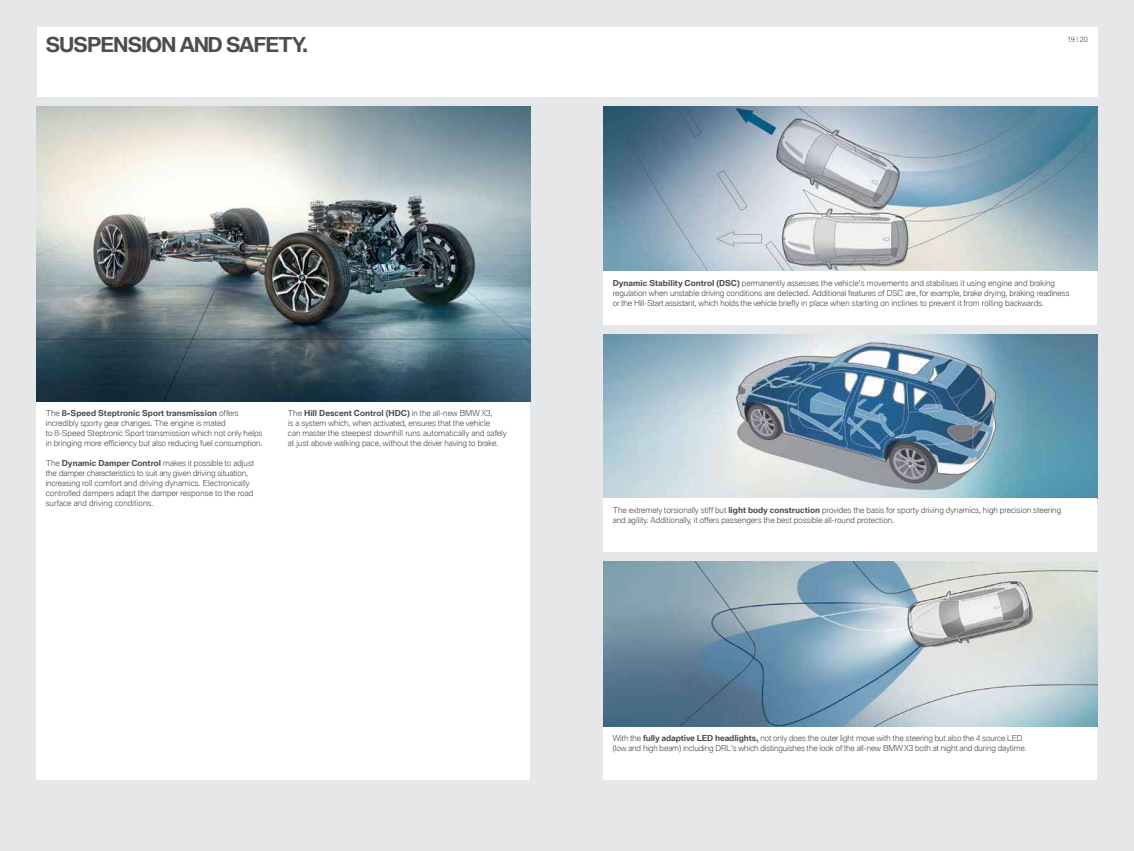
<style>
.page{position:relative;width:1134px;height:851px;background:#fff}
.page>*{position:absolute;margin:0;border:0;box-sizing:border-box;transform-origin:0 0}
.t1{font:700 20px "BMW Type Global Pro";letter-spacing:-.05em;color:#4d4d4f}
.t2{font:300 8px/10px "BMW Type Global Pro";color:#4d4d4f}
.t3{font:300 7px "BMW Type Global Pro";color:#4d4d4f}
.s1{font-weight:700}
</style>
<div class="page">
<div style="left:0;top:0;width:1134px;height:850px;background:#e6e7e8"></div>
<div style="left:37px;top:28px;width:1060px;height:69px;background:#fff"></div>
<div style="left:37px;top:401px;width:493px;height:379px;background:#fff"></div>
<img style="left:37px;top:106px;width:493px;height:295px">
<div style="left:604px;top:726px;width:493px;height:54px;background:#fff"></div>
<img style="left:604px;top:106px;width:493px;height:165px">
<img style="left:604px;top:334px;width:493px;height:164px">
<div style="left:604px;top:271px;width:493px;height:54px;background:#fff"></div>
<div style="left:604px;top:498px;width:493px;height:54px;background:#fff"></div>
<img style="left:604px;top:561px;width:493px;height:165px">
<h1 class="t1" style="left:46px;top:33px;width:264px">SUSPENSION AND SAFETY.</h1>
<p class="t3" style="left:1068px;top:35px;width:22px">19 | 20</p>
<p class="t2" style="left:46px;top:409px;width:218px">The <span class="s1">8-Speed Steptronic Sport transmission</span> offers incredibly sporty gear changes. The engine is mated<br>to 8-Speed Steptronic Sport transmission which not only helps in bringing more efficiency but also reducing fuel consumption.</p>
<p class="t2" style="left:46px;top:459px;width:210px">The <span class="s1">Dynamic Damper Control</span> makes it possible to adjust the damper characteristics to suit any given driving situation, increasing roll comfort and driving dynamics. Electronically controlled dampers adapt the damper response to the road surface and driving conditions.</p>
<p class="t2" style="left:288px;top:409px;width:220px">The <span class="s1">Hill Descent Control (HDC)</span> in the all-new BMW X3,<br>is a system which, when activated, ensures that the vehicle<br>can master the steepest downhill runs automatically and safely at just above walking pace, without the driver having to brake.</p>
<p class="t2" style="left:613px;top:278px;width:458px"><span class="s1">Dynamic Stability Control (DSC)</span> permanently assesses the vehicle’s movements and stabilises it using engine and braking regulation when unstable driving conditions are detected. Additional features of DSC are, for example, brake drying, braking readiness or the Hill-Start assistant, which holds the vehicle briefly in place when starting on inclines to prevent it from rolling backwards.</p>
<p class="t2" style="left:613px;top:506px;width:450px">The extremely torsionally stiff but <span class="s1">light body construction</span> provides the basis for sporty driving dynamics, high precision steering and agility. Additionally, it offers passengers the best possible all-round protection.</p>
<p class="t2" style="left:613px;top:733px;width:415px">With the <span class="s1">fully adaptive LED headlights,</span> not only does the outer light move with the steering but also the 4 source LED (low and high beam) including DRL’s which distinguishes the look of the all-new BMW X3 both at night and during daytime.</p>
</div>
